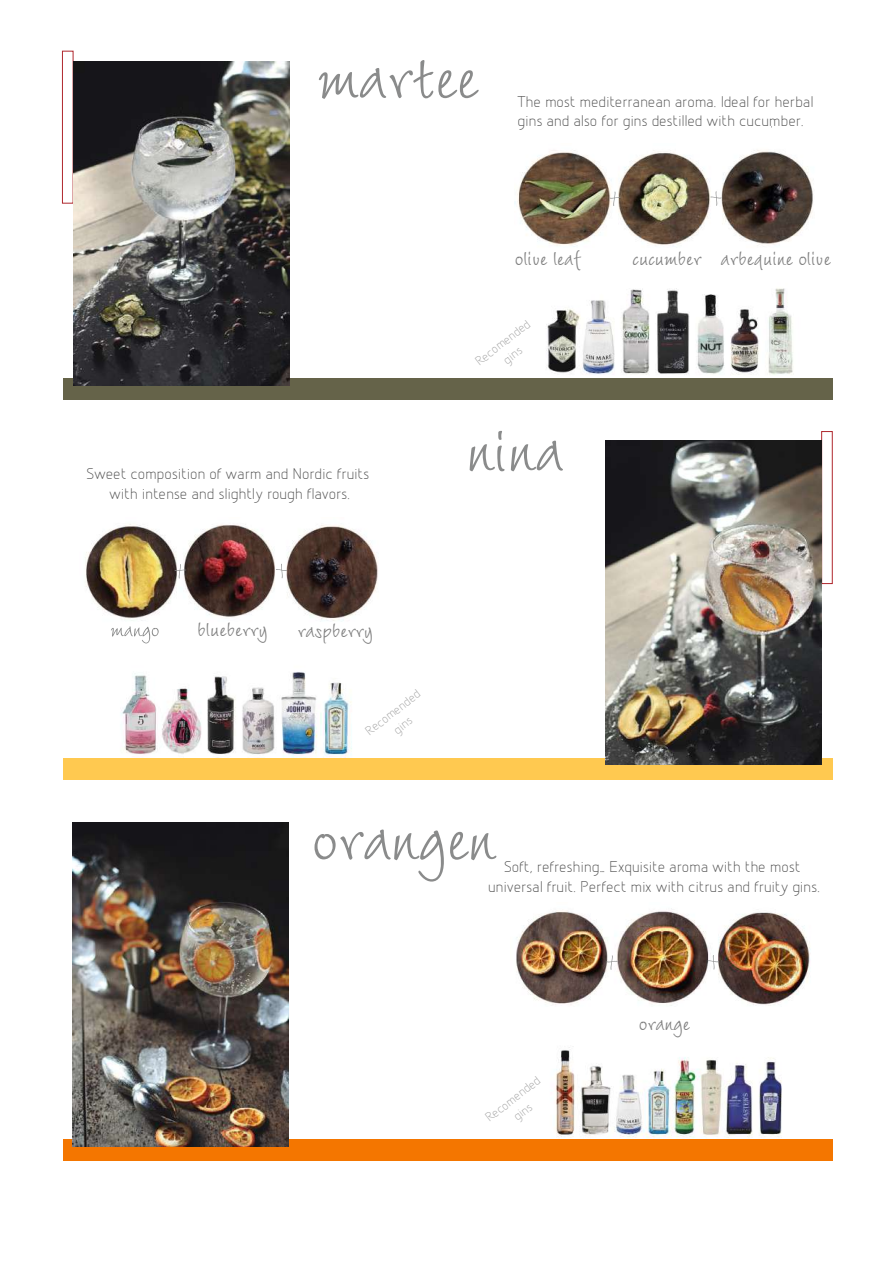
<style>
.page{position:relative;width:893px;height:1263px;background:#fff}
.page>*{position:absolute;margin:0;border:0;box-sizing:border-box;transform-origin:0 0}
.t1{font:31.5px "Wiesbaden Swing";color:#808080}
.t2{font:16.5px/19.8px "Designio";color:#4d4d4d;text-align:center}
.t3{font:13.5px/16.2px "Designio";color:#a1a1a1;text-align:center}
</style>
<div class="page">
<div style="left:62px;top:51px;width:11px;height:152px;border:1px solid #af272d"></div>
<img style="left:546px;top:288px;width:247px;height:87px">
<img style="left:75px;top:672px;width:320px;height:87px">
<img style="left:555px;top:1047px;width:227px;height:91px">
<div style="left:63px;top:759px;width:770px;height:21px;background:#ffc950"></div>
<div style="left:63px;top:378px;width:770px;height:21px;background:#656349"></div>
<div style="left:63px;top:1139px;width:770px;height:21px;background:#f47600"></div>
<img style="left:73px;top:62px;width:216px;height:324px">
<img style="left:605px;top:441px;width:216px;height:324px">
<img style="left:73px;top:823px;width:216px;height:324px">
<img style="left:515px;top:150px;width:298px;height:97px">
<svg style="left:609px;top:192px;width:11px;height:14px"></svg>
<svg style="left:710px;top:191px;width:12px;height:15px"></svg>
<img style="left:516px;top:908px;width:295px;height:98px">
<img style="left:85px;top:524px;width:293px;height:97px">
<svg style="left:175px;top:564px;width:11px;height:14px"></svg>
<svg style="left:276px;top:564px;width:11px;height:14px"></svg>
<svg style="left:111px;top:626px;width:48px;height:17px"></svg>
<svg style="left:606px;top:952px;width:12px;height:18px"></svg>
<svg style="left:708px;top:952px;width:11px;height:17px"></svg>
<svg style="left:319px;top:60px;width:160px;height:39px"></svg>
<svg style="left:470px;top:431px;width:35px;height:40px"></svg>
<svg style="left:511px;top:441px;width:52px;height:30px"></svg>
<svg style="left:314px;top:829px;width:130px;height:52px"></svg>
<svg style="left:450px;top:832px;width:46px;height:28px"></svg>
<p class="t2" style="left:86px;top:464px;width:284px">Sweet composition of warm and Nordic fruits with intense and slightly rough flavors.</p>
<h1 class="t1" style="left:197px;top:609px;width:177px">blueberry raspberry</h1>
<p class="t3" style="left:362px;top:726px;width:67px;rotate:-38deg">Recomended gins</p>
<p class="t2" style="left:517px;top:92px;width:297px;text-align:left">The most mediterranean aroma. Ideal for herbal gins and also for gins destilled with cucumber.</p>
<h1 class="t1" style="left:515px;top:238px;width:67px">olive leaf</h1>
<h1 class="t1" style="left:633px;top:238px;width:200px">cucumber arbequine olive</h1>
<p class="t3" style="left:472px;top:356px;width:67px;rotate:-38deg">Recomended gins</p>
<p class="t2" style="left:488px;top:857px;width:334px">Soft, refreshing… Exquisite aroma with the most universal fruit. Perfect mix with citrus and fruity gins.</p>
<p class="t3" style="left:482px;top:1113px;width:67px;rotate:-38deg">Recomended gins</p>
<h1 class="t1" style="left:639px;top:1003px;width:52px">orange</h1>
</div>
